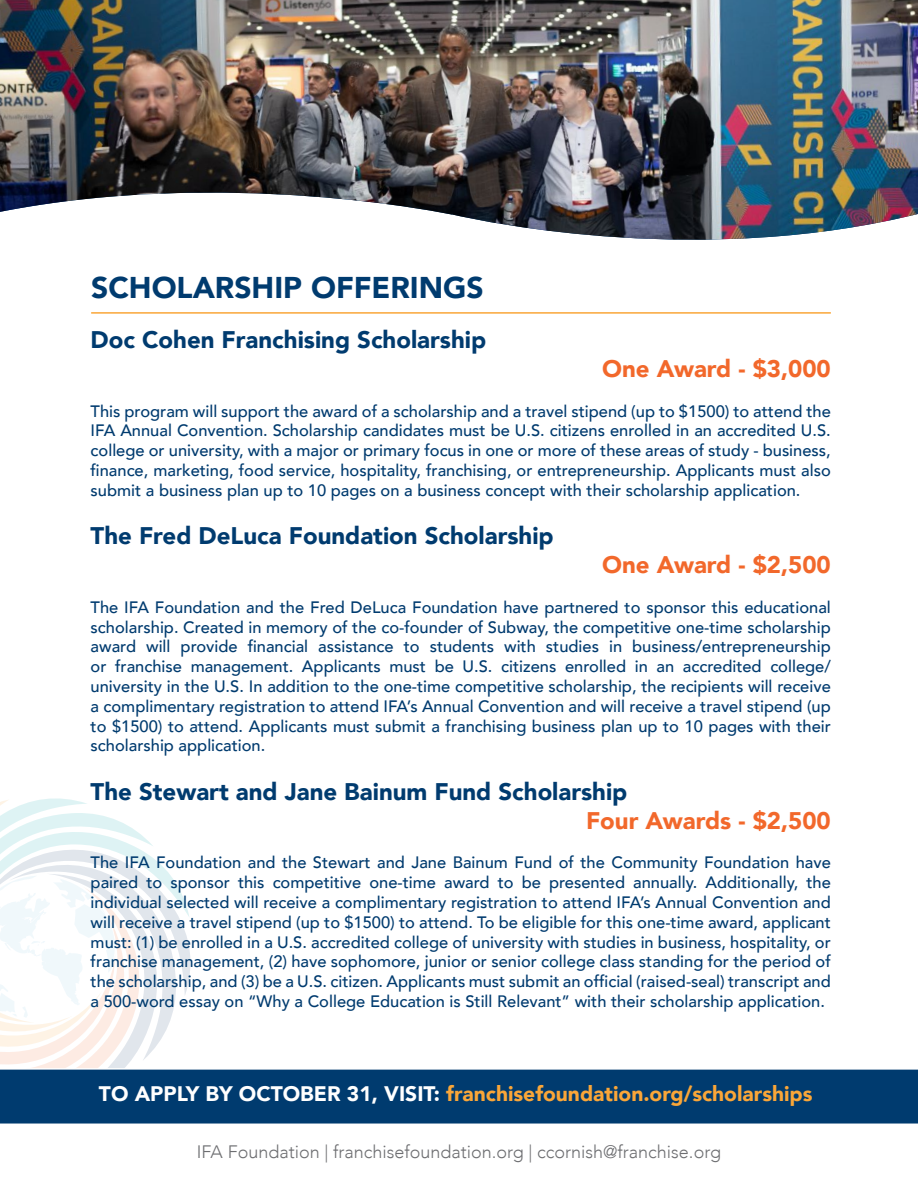
<style>
.page{position:relative;width:918px;height:1188px;background:#fff}
.page>*{position:absolute;margin:0;border:0;box-sizing:border-box;transform-origin:0 0}
.t1{font:900 30px "Avenir";color:#003b6f}
.t2{font:900 24px "Avenir";color:#003b6f}
.t3{font:900 24px "Avenir";color:#f2682b}
.t4{font:900 21px "Avenir";color:#faa638}
.t5{font:300 18px "Avenir";color:#6d6e71}
.t6{font:500 16.5px/19.8px "Avenir";color:#003b6f;text-align:justify}
.s1{color:#fff}
</style>
<div class="page">
<svg style="left:0;top:798px;width:191px;height:270px"></svg>
<div style="left:0;top:1069px;width:918px;height:55px;background:#003b6f"></div>
<img style="left:0;top:0;width:918px;height:240px">
<hr style="left:91px;top:312px;width:740px;height:2px;background:#faa638">
<p class="t1" style="left:91px;top:262px;width:394px">SCHOLARSHIP OFFERINGS</p>
<p class="t2" style="left:91px;top:319px;width:397px">Doc Cohen Franchising Scholarship</p>
<p class="t3" style="left:602px;top:348px;width:230px">One Award - $3,000</p>
<p class="t6" style="left:91px;top:400px;width:742px">This program will support the award of a scholarship and a travel stipend (up to $1500) to attend the IFA Annual Convention. Scholarship candidates must be U.S. citizens enrolled in an accredited U.S. college or university, with a major or primary focus in one or more of these areas of study - business, finance, marketing, food service, hospitality, franchising, or entrepreneurship. Applicants must also submit a business plan up to 10 pages on a business concept with their scholarship application.</p>
<p class="t2" style="left:91px;top:515px;width:465px">The Fred DeLuca Foundation Scholarship</p>
<p class="t3" style="left:602px;top:544px;width:230px">One Award - $2,500</p>
<p class="t6" style="left:91px;top:596px;width:742px">The IFA Foundation and the Fred DeLuca Foundation have partnered to sponsor this educational scholarship. Created in memory of the co-founder of Subway, the competitive one-time scholarship award will provide financial assistance to students with studies in business/entrepreneurship or franchise management. Applicants must be U.S. citizens enrolled in an accredited college/ university in the U.S. In addition to the one-time competitive scholarship, the recipients will receive a complimentary registration to attend IFA’s Annual Convention and will receive a travel stipend (up to $1500) to attend. Applicants must submit a franchising business plan up to 10 pages with their scholarship application.</p>
<p class="t2" style="left:91px;top:771px;width:538px">The Stewart and Jane Bainum Fund Scholarship</p>
<p class="t3" style="left:586px;top:800px;width:246px">Four Awards - $2,500</p>
<p class="t6" style="left:91px;top:852px;width:742px">The IFA Foundation and the Stewart and Jane Bainum Fund of the Community Foundation have paired to sponsor this competitive one-time award to be presented annually. Additionally, the individual selected will receive a complimentary registration to attend IFA’s Annual Convention and will receive a travel stipend (up to $1500) to attend. To be eligible for this one-time award, applicant must: (1) be enrolled in a U.S. accredited college of university with studies in business, hospitality, or franchise management, (2) have sophomore, junior or senior college class standing for the period of the scholarship, and (3) be a U.S. citizen. Applicants must submit an official (raised-seal) transcript and a 500-word essay on “Why a College Education is Still Relevant” with their scholarship application.</p>
<p class="t4" style="left:99px;top:1076px;width:715px"><span class="s1">TO APPLY BY OCTOBER 31, VISIT:</span> franchisefoundation.org/scholarships</p>
<p class="t5" style="left:197px;top:1141px;width:526px">IFA Foundation | franchisefoundation.org | ccornish@franchise.org</p>
</div>
